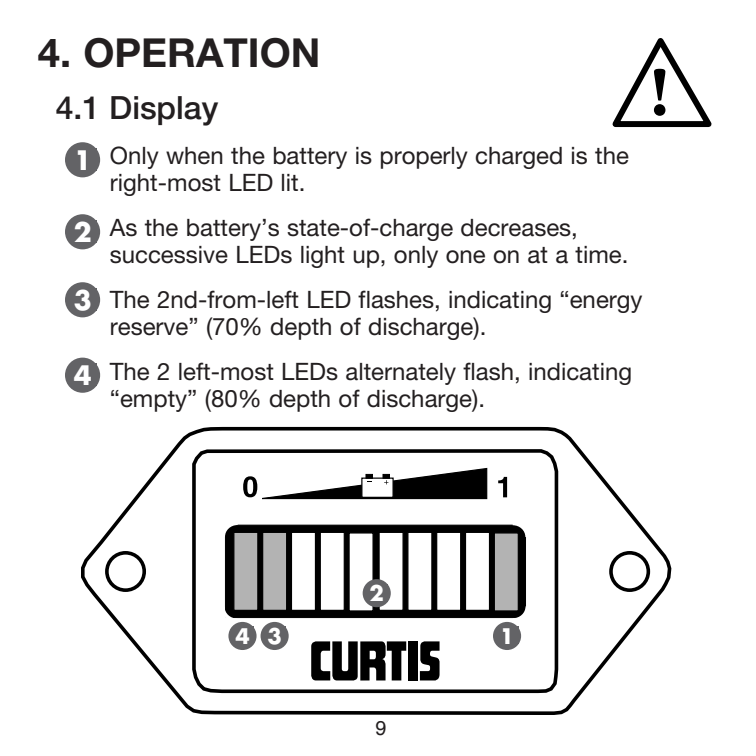
<style>
.page{position:relative;width:756px;height:756px;background:#fff}
.page>*{position:absolute;margin:0;border:0;box-sizing:border-box;transform-origin:0 0}
.t1{font:700 40px "Helvetica Neue LT Std";color:#231f20}
.t2{font:500 32px "Helvetica Neue LT Std";color:#231f20}
.t3{font:700 26.4px "Futura Com";color:#fff}
.t4{font:24px/27.2px "Helvetica Neue LT Std";color:#231f20}
.t5{font:700 20.8px "Futura Com";color:#fff}
.t6{font:20px "Helvetica";color:#231f20}
</style>
<div class="page">
<svg style="left:613px;top:38px;width:99px;height:90px"></svg>
<div style="left:65px;top:358px;width:35px;height:35px;background:#636366;border-radius:50%"></div>
<div style="left:74px;top:363px;width:23px;height:23px;background:#636366"></div>
<div style="left:65px;top:282px;width:35px;height:35px;background:#636366;border-radius:50%"></div>
<div style="left:74px;top:288px;width:23px;height:22px;background:#636366"></div>
<div style="left:65px;top:214px;width:35px;height:35px;background:#636366;border-radius:50%"></div>
<div style="left:74px;top:220px;width:23px;height:22px;background:#636366"></div>
<div style="left:65px;top:142px;width:35px;height:35px;background:#636366;border-radius:50%"></div>
<div style="left:74px;top:148px;width:23px;height:22px;background:#636366"></div>
<svg style="left:81px;top:427px;width:591px;height:288px"></svg>
<div style="left:228px;top:622px;width:29px;height:28px;background:#636366;border-radius:50%"></div>
<div style="left:235px;top:626px;width:19px;height:18px;background:#636366"></div>
<div style="left:261px;top:622px;width:28px;height:28px;background:#636366;border-radius:50%"></div>
<div style="left:268px;top:626px;width:18px;height:18px;background:#636366"></div>
<div style="left:363px;top:579px;width:28px;height:28px;background:#636366;border-radius:50%"></div>
<div style="left:493px;top:622px;width:28px;height:28px;background:#636366;border-radius:50%"></div>
<div style="left:500px;top:626px;width:18px;height:18px;background:#636366"></div>
<h1 class="t1" style="left:38px;top:28px;width:284px">4. OPERATION</h1>
<h2 class="t2" style="left:56px;top:89px;width:164px">4.1 Display</h2>
<p class="t4" style="left:110px;top:142px;width:521px;text-indent:-36px">1. Only when the battery is properly charged is the right-most LED lit.</p>
<p class="t4" style="left:110px;top:214px;width:520px;text-indent:-36px">2. As the battery’s state-of-charge decreases, successive LEDs light up, only one on at a time.</p>
<p class="t4" style="left:110px;top:286px;width:534px;text-indent:-36px">3. The 2nd-from-left LED flashes, indicating “energy reserve” (70% depth of discharge).</p>
<p class="t4" style="left:110px;top:358px;width:524px;text-indent:-36px">4. The 2 left-most LEDs alternately flash, indicating “empty” (80% depth of discharge).</p>
<p class="t3" style="left:74px;top:139px;width:20px">1</p>
<p class="t3" style="left:74px;top:211px;width:20px">2</p>
<p class="t3" style="left:74px;top:279px;width:20px">3</p>
<p class="t3" style="left:74px;top:355px;width:20px">4</p>
<p class="t5" style="left:235px;top:620px;width:48px">4 3</p>
<p class="t5" style="left:370px;top:577px;width:16px">2</p>
<p class="t6" style="left:376px;top:712px;width:13px">9</p>
<p class="t5" style="left:500px;top:620px;width:16px">1</p>
</div>
